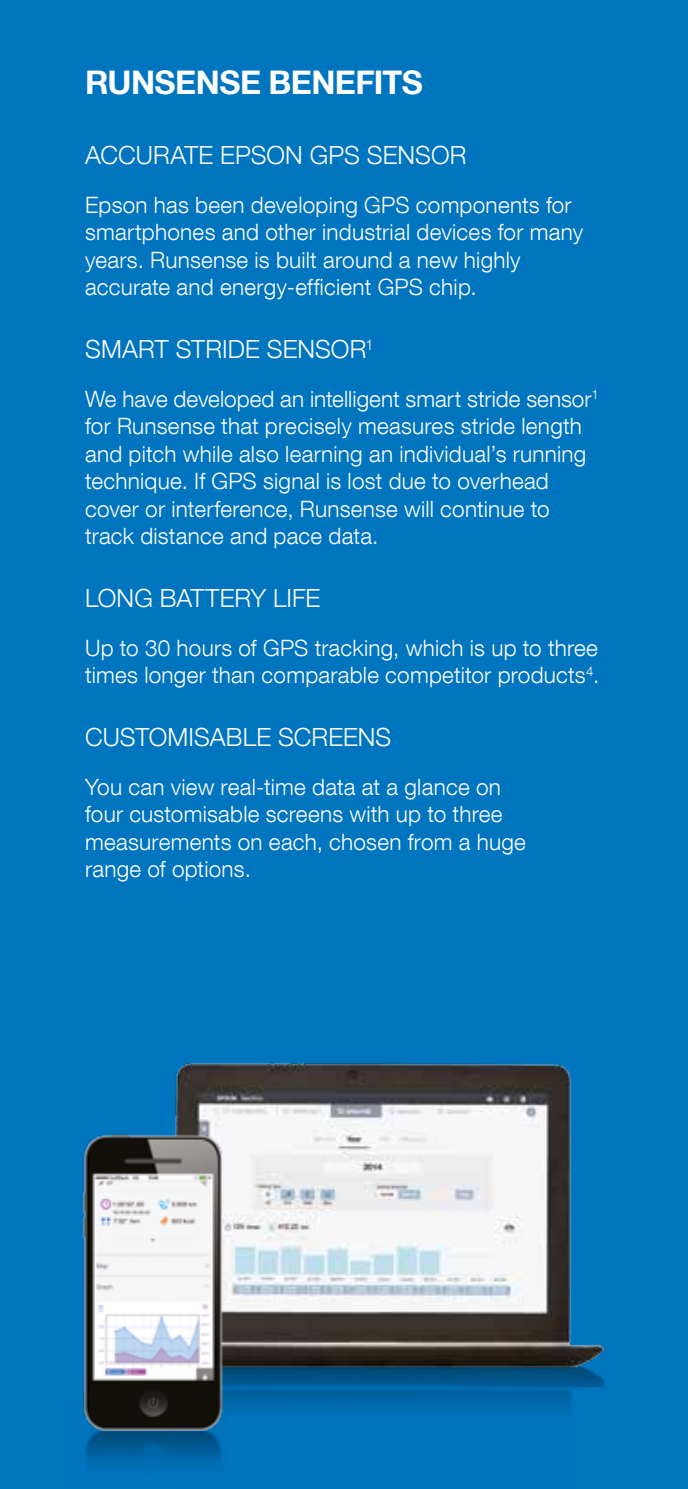
<style>
.page{position:relative;width:688px;height:1489px;background:#fff}
.page>*{position:absolute;margin:0;border:0;box-sizing:border-box;transform-origin:0 0}
.t1{font:700 32.5px "Helvetica Neue LT Com";letter-spacing:-.02em;color:#fff}
.t2{font:300 25px "Helvetica Neue LT Com";color:#fff}
.t3{font:300 22.5px/27.5px "Helvetica Neue LT Com";letter-spacing:.01em;color:#fff}
</style>
<div class="page">
<div style="left:0;top:0;width:687px;height:1488px;background:#0075bf"></div>
<img style="left:175px;top:1063px;width:430px;height:320px">
<img style="left:85px;top:1430px;width:143px;height:45px">
<img style="left:83px;top:1127px;width:145px;height:303px">
<h1 class="t1" style="left:85px;top:62px;width:339px">RUNSENSE BENEFITS</h1>
<p class="t2" style="left:85px;top:140px;width:383px">ACCURATE EPSON GPS SENSOR</p>
<p class="t3" style="left:85px;top:191px;width:499px">Epson has been developing GPS components for smartphones and other industrial devices for many years. Runsense is built around a new highly accurate and energy-efficient GPS chip.</p>
<p class="t2" style="left:85px;top:334px;width:290px">SMART STRIDE SENSOR<sup>1</sup></p>
<p class="t3" style="left:85px;top:384px;width:515px">We have developed an intelligent smart stride sensor<sup>1 </sup>for Runsense that precisely measures stride length and pitch while also learning an individual’s running technique. If GPS signal is lost due to overhead cover or interference, Runsense will continue to track distance and pace data.</p>
<p class="t2" style="left:85px;top:582px;width:237px">LONG BATTERY LIFE</p>
<p class="t3" style="left:85px;top:633px;width:516px">Up to 30 hours of GPS tracking, which is up to three times longer than comparable competitor products<sup>4</sup>.</p>
<p class="t2" style="left:85px;top:721px;width:307px">CUSTOMISABLE SCREENS</p>
<p class="t3" style="left:85px;top:772px;width:442px">You can view real-time data at a glance on four customisable screens with up to three measurements on each, chosen from a huge range of options.</p>
</div>
